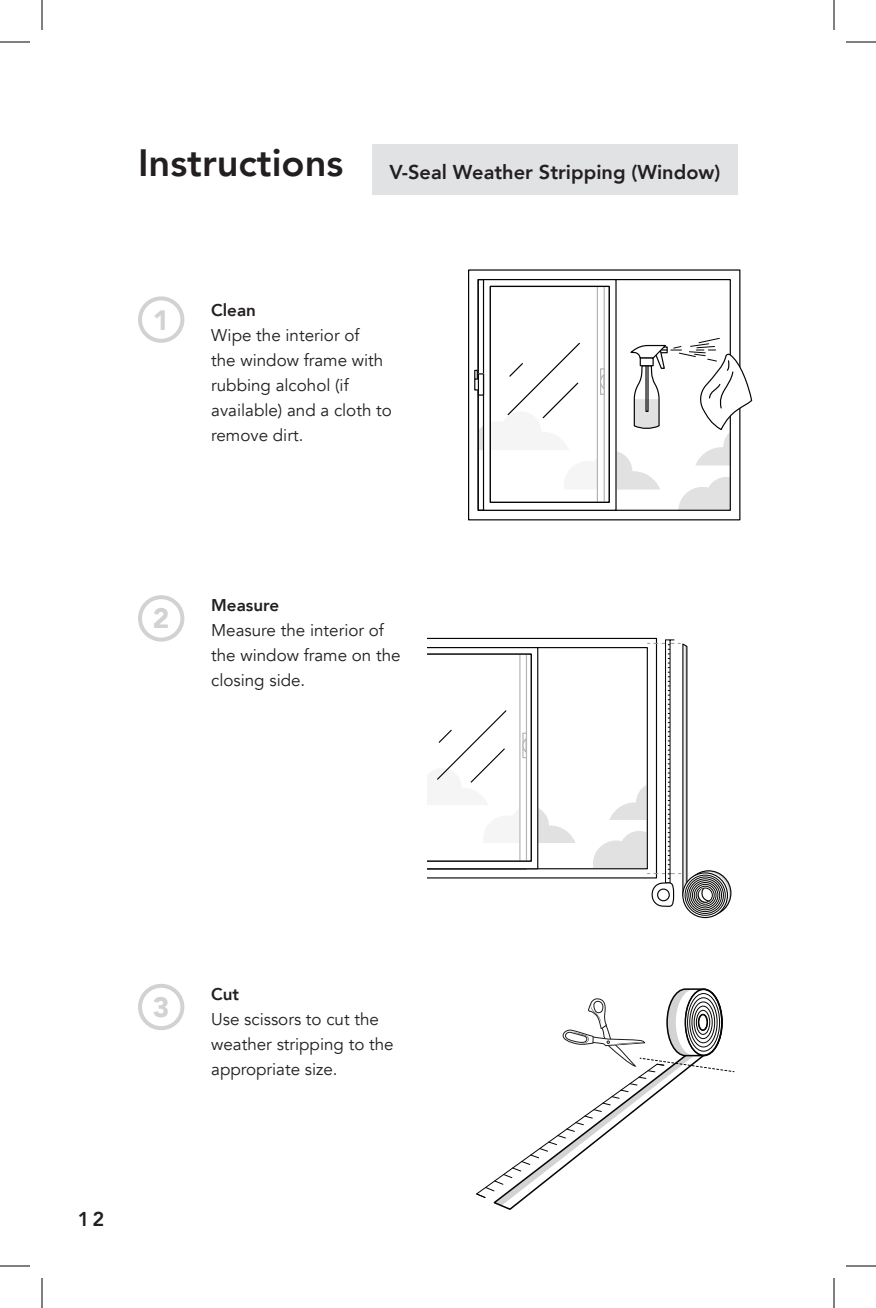
<style>
.page{position:relative;width:876px;height:1308px;background:#fff}
.page>*{position:absolute;margin:0;border:0;box-sizing:border-box;transform-origin:0 0}
.t1{font:800 38px "Avenir";color:#231f20}
.t2{font:900 28px "Avenir";color:#d1d2d4}
.t3{font:800 20px "Avenir";color:#231f20}
.t4{font:17px/25px "Avenir";color:#231f20}
.t5{font:800 17px "Avenir";color:#231f20}
</style>
<div class="page">
<svg style="left:427px;top:638px;width:230px;height:241px"></svg>
<svg style="left:576px;top:647px;width:17px;height:222px"></svg>
<svg style="left:427px;top:646px;width:149px;height:224px"></svg>
<svg style="left:683px;top:873px;width:44px;height:45px"></svg>
<svg style="left:685px;top:875px;width:40px;height:40px"></svg>
<div style="left:685px;top:875px;width:41px;height:41px;border:1px solid #050504;border-radius:50%"></div>
<svg style="left:687px;top:877px;width:36px;height:36px"></svg>
<div style="left:687px;top:877px;width:37px;height:37px;border:1px solid #050504;border-radius:50%"></div>
<svg style="left:689px;top:879px;width:33px;height:33px"></svg>
<div style="left:688px;top:878px;width:34px;height:34px;border:1px solid #050504;border-radius:50%"></div>
<svg style="left:691px;top:881px;width:29px;height:29px"></svg>
<div style="left:690px;top:880px;width:30px;height:30px;border:1px solid #050504;border-radius:50%"></div>
<svg style="left:692px;top:883px;width:26px;height:25px"></svg>
<div style="left:692px;top:882px;width:26px;height:26px;border:1px solid #050504;border-radius:50%"></div>
<svg style="left:694px;top:884px;width:22px;height:22px"></svg>
<div style="left:694px;top:884px;width:22px;height:22px;border:1px solid #050504;border-radius:50%"></div>
<div style="left:696px;top:886px;width:19px;height:19px;border:1px solid #050504;border-radius:50%"></div>
<svg style="left:698px;top:871px;width:33px;height:41px"></svg>
<svg style="left:593px;top:639px;width:95px;height:270px"></svg>
<div style="left:138px;top:296px;width:46px;height:47px;border:4px solid #d1d2d4;border-radius:50%"></div>
<div style="left:138px;top:595px;width:46px;height:47px;border:4px solid #d1d2d4;border-radius:50%"></div>
<div style="left:138px;top:984px;width:46px;height:46px;border:4px solid #d1d2d4;border-radius:50%"></div>
<svg style="left:468px;top:269px;width:273px;height:252px"></svg>
<svg style="left:473px;top:278px;width:280px;height:238px"></svg>
<svg style="left:476px;top:988px;width:258px;height:222px"></svg>
<div style="left:698px;top:1014px;width:10px;height:17px;border:2px solid #050504;border-radius:50%"></div>
<div style="left:372px;top:144px;width:366px;height:50px;background:#e1e2e4"></div>
<hr style="left:0;top:42px;width:30px;height:1px;background:#000">
<hr style="left:846px;top:42px;width:30px;height:1px;background:#000">
<hr style="left:0;top:1266px;width:30px;height:1px;background:#000">
<hr style="left:846px;top:1266px;width:30px;height:1px;background:#000">
<hr style="left:42px;top:0;width:1px;height:30px;background:#000">
<hr style="left:42px;top:1278px;width:1px;height:30px;background:#000">
<hr style="left:834px;top:0;width:1px;height:30px;background:#000">
<hr style="left:834px;top:1278px;width:1px;height:30px;background:#000">
<h1 class="t1" style="left:138px;top:133px;width:207px">Instructions</h1>
<p class="t3" style="left:390px;top:157px;width:332px">V-Seal Weather Stripping (Window)</p>
<h2 class="t2" style="left:153px;top:296px;width:18px">1</h2>
<p class="t5" style="left:211px;top:297px;width:46px">Clean</p>
<p class="t4" style="left:211px;top:323px;width:182px">Wipe the interior of<br>the window frame with rubbing alcohol (if available) and a cloth to remove dirt.</p>
<h2 class="t2" style="left:153px;top:595px;width:18px">2</h2>
<p class="t5" style="left:211px;top:592px;width:69px">Measure</p>
<p class="t4" style="left:211px;top:618px;width:191px">Measure the interior of the window frame on the closing side.</p>
<h2 class="t2" style="left:153px;top:983px;width:18px">3</h2>
<p class="t5" style="left:211px;top:980px;width:30px">Cut</p>
<p class="t4" style="left:211px;top:1007px;width:184px">Use scissors to cut the weather stripping to the appropriate size.</p>
<p class="t3" style="left:78px;top:1203px;width:28px">12</p>
</div>
